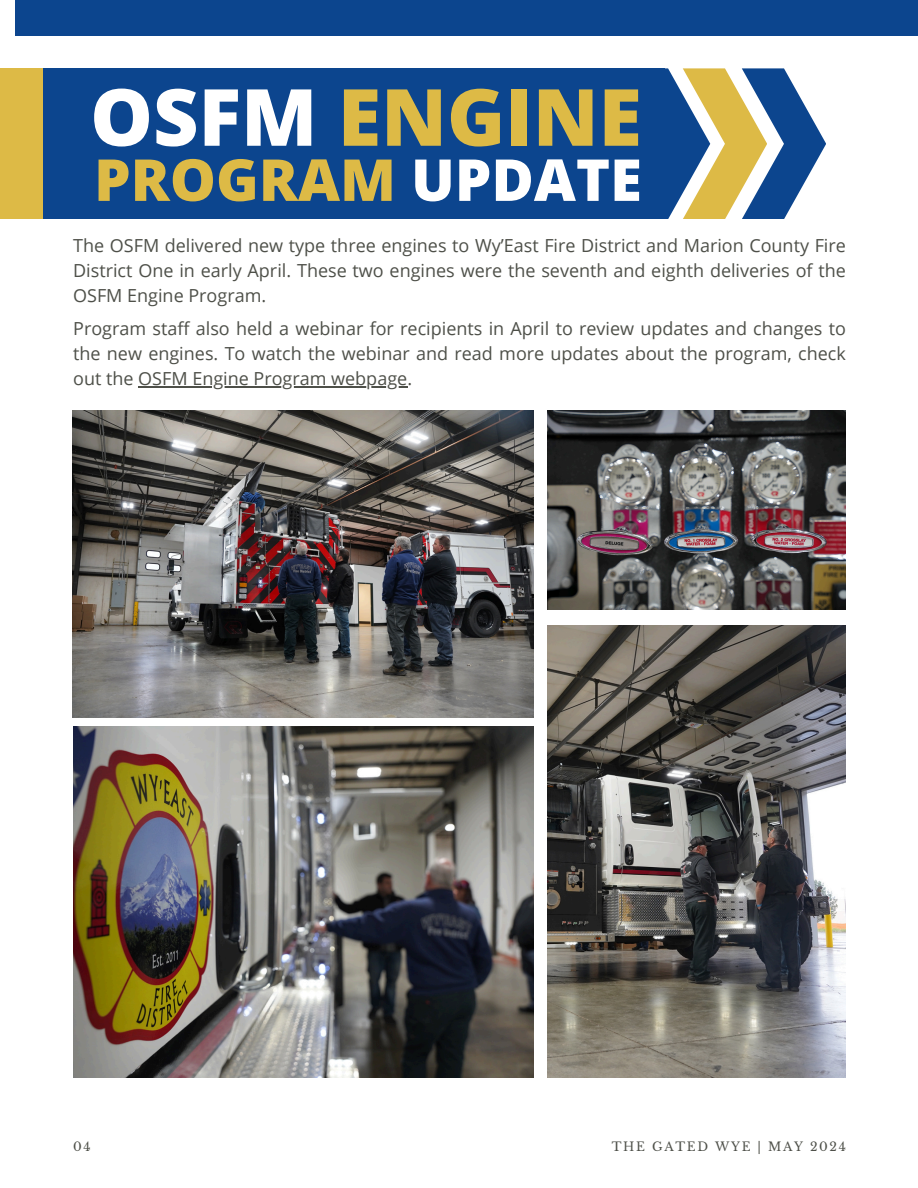
<style>
.page{position:relative;width:918px;height:1188px;background:#fff}
.page>*{position:absolute;margin:0;border:0;box-sizing:border-box;transform-origin:0 0}
.t1{font:800 78.9px "Open Sans";color:#ddba46}
.t2{font:800 57.9px "Open Sans";color:#ddba46}
.t3{font:18px/25px "Open Sans";color:#4e5049;text-align:justify}
.t4{font:12.15px "Libre Baskerville";letter-spacing:.14em;color:#4e5049}
.s1{color:#fff}
</style>
<div class="page">
<div style="left:0;top:68px;width:664px;height:151px;background:#0c458e"></div>
<div style="left:0;top:68px;width:42px;height:151px;background:#ddba46"></div>
<img style="left:73px;top:726px;width:460px;height:351px">
<img style="left:73px;top:411px;width:461px;height:307px">
<img style="left:547px;top:411px;width:298px;height:199px">
<img style="left:547px;top:625px;width:298px;height:452px">
<div style="left:16px;top:0;width:902px;height:36px;background:#0c458e"></div>
<hr style="left:138px;top:386px;width:270px;height:1px;background:#4e5049">
<svg style="left:664px;top:68px;width:162px;height:151px"></svg>
<p class="t1" style="left:90px;top:61px;width:553px"><span class="s1">OSFM</span> ENGINE</p>
<p class="t2" style="left:94px;top:139px;width:549px">PROGRAM <span class="s1">UPDATE</span></p>
<p class="t3" style="left:73px;top:232px;width:774px">The OSFM delivered new type three engines to Wy’East Fire District and Marion County Fire District One in early April. These two engines were the seventh and eighth deliveries of the OSFM Engine Program.</p>
<p class="t3" style="left:73px;top:315px;width:774px">Program staff also held a webinar for recipients in April to review updates and changes to the new engines. To watch the webinar and read more updates about the program, check out the OSFM Engine Program webpage.</p>
<p class="t4" style="left:73px;top:1139px;width:19px">04</p>
<p class="t4" style="left:612px;top:1139px;width:236px">THE GATED WYE | MAY 2024</p>
</div>
